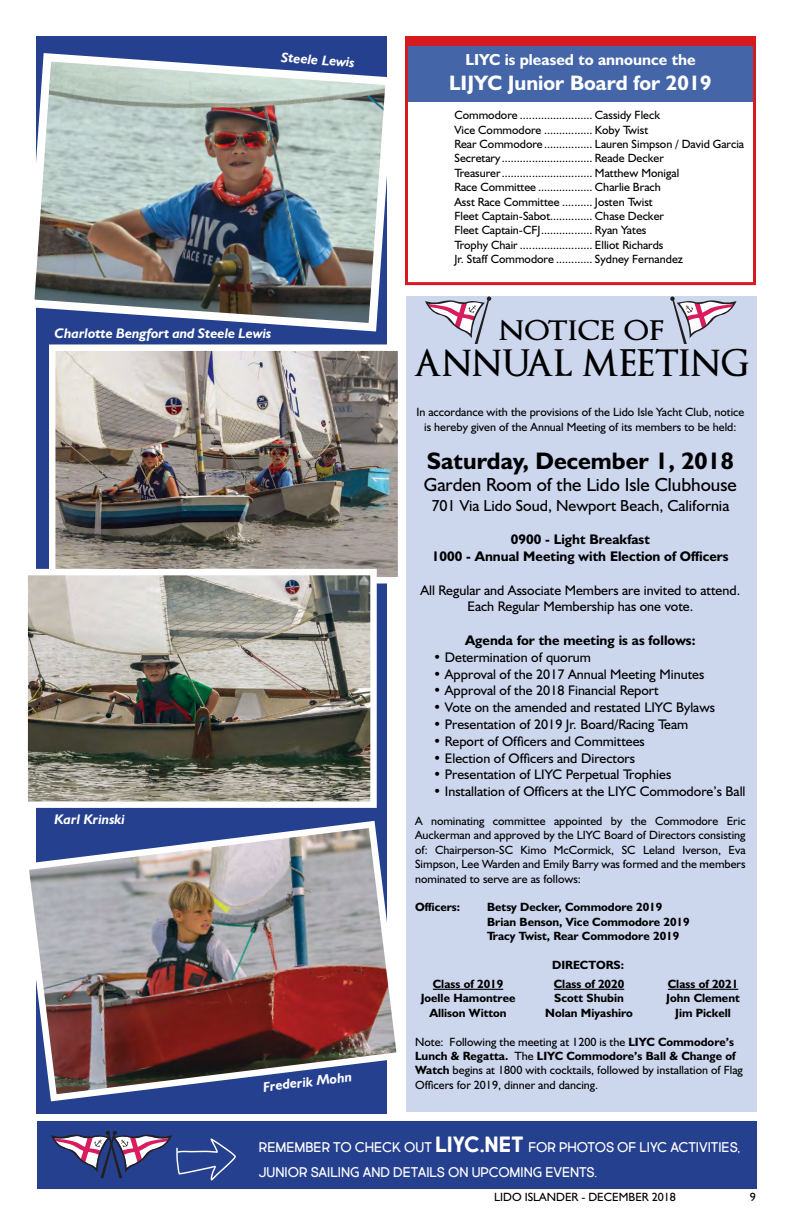
<style>
.page{position:relative;width:792px;height:1224px;background:#fff}
.page>*{position:absolute;margin:0;border:0;box-sizing:border-box;transform-origin:0 0}
.t1{font:600 36px/34px "Optimus Princeps";color:#000;text-align:center}
.t2{font:700 24px "Humanist 521 BT";color:#000}
.t3{font:700 21px "Humanist 521 BT";color:#fff}
.t4{font:19px "Humanist 521 BT";color:#000}
.t5{font:16px "Humanist 521 BT";color:#000}
.t6{font:700 16px "Humanist 521 BT";color:#fff}
.t7{font:14px/16.8px "Humanist 521 BT";color:#000;text-align:center}
.t8{font:14px/25px "Market Fresh All Caps";color:#fff}
.t9{font:700 14px/16.8px "Humanist 521 BT";color:#000;text-align:center}
.t10{font:italic 700 14px "Humanist 521 BT";color:#fff}
.t11{font:12px/14.4px "Humanist 521 BT";color:#000}
.t12{font:700 12px/14.4px "Humanist 521 BT";color:#000}
.s1{font-weight:700}
.s2{font-family:"Market Fresh Bold All Caps";font-size:22px}
</style>
<div class="page">
<div style="left:36px;top:36px;width:351px;height:1077px;background:#25408f"></div>
<img style="left:56px;top:351px;width:341px;height:226px">
<div style="left:49px;top:344px;width:355px;height:240px;border:6px solid #fff"></div>
<img style="left:28px;top:576px;width:342px;height:225px">
<div style="left:21px;top:569px;width:356px;height:239px;border:6px solid #fff"></div>
<img style="left:34px;top:53px;width:353px;height:279px">
<img style="left:29px;top:820px;width:368px;height:282px">
<div style="left:405px;top:36px;width:351px;height:66px;background:#4465a7"></div>
<div style="left:406px;top:296px;width:351px;height:816px;background:#ccd7ee"></div>
<hr style="left:433px;top:989px;width:70px;height:1px;background:#000">
<hr style="left:554px;top:989px;width:70px;height:1px;background:#000">
<hr style="left:668px;top:989px;width:70px;height:1px;background:#000">
<div style="left:37px;top:1121px;width:720px;height:68px;background:#25408f"></div>
<svg style="left:670px;top:296px;width:67px;height:48px"></svg>
<div style="left:405px;top:36px;width:351px;height:249px;border:3px solid #d71920"></div>
<div style="left:405px;top:36px;width:351px;height:9px;background:#d71920"></div>
<svg style="left:425px;top:296px;width:66px;height:48px"></svg>
<svg style="left:51px;top:1131px;width:121px;height:47px"></svg>
<p class="t10" style="left:282px;top:48px;width:75px;rotate:4deg">Steele Lewis</p>
<p class="t10" style="left:55px;top:325px;width:218px">Charlotte Bengfort and Steele Lewis</p>
<p class="t10" style="left:55px;top:810px;width:72px">Karl Krinski</p>
<p class="t10" style="left:262px;top:1078px;width:91px;rotate:-7deg">Frederik Mohn</p>
<h3 class="t6" style="left:465px;top:50px;width:232px">LIYC is pleased to announce the</h3>
<h3 class="t3" style="left:449px;top:70px;width:264px">LIJYC Junior Board for 2019</h3>
<p class="t11" style="left:454px;top:108px;width:291px">Commodore ........................ Cassidy Fleck<br>Vice Commodore ................ Koby Twist<br>Rear Commodore................ Lauren Simpson / David Garcia Secretary .............................. Reade Decker Treasurer.............................. Matthew Monigal<br>Race Committee .................. Charlie Brach<br>Asst Race Committee .......... Josten Twist<br>Fleet Captain-Sabot.............. Chase Decker<br>Fleet Captain-CFJ................. Ryan Yates<br>Trophy Chair ........................ Elliot Richards<br>Jr. Staff Commodore ............ Sydney Fernandez</p>
<h1 class="t1" style="left:413px;top:313px;width:338px">notice of<br>ANNUAL MEETING</h1>
<p class="t11" style="left:416px;top:405px;width:329px;text-align:center">In accordance with the provisions of the Lido Isle Yacht Club, notice is hereby given of the Annual Meeting of its members to be held:</p>
<h2 class="t2" style="left:427px;top:446px;width:308px">Saturday, December 1, 2018</h2>
<h3 class="t4" style="left:424px;top:473px;width:314px">Garden Room of the Lido Isle Clubhouse</h3>
<h3 class="t5" style="left:431px;top:495px;width:299px">701 Via Lido Soud, Newport Beach, California</h3>
<p class="t9" style="left:432px;top:531px;width:298px">0900 - Light Breakfast<br>1000 - Annual Meeting with Election of Officers</p>
<p class="t7" style="left:421px;top:581px;width:321px">All Regular and Associate Members are invited to attend.<br>Each Regular Membership has one vote.</p>
<p class="t9" style="left:465px;top:632px;width:232px">Agenda for the meeting is as follows:</p>
<p class="t7" style="left:433px;top:648px;width:159px">• Determination of quorum</p>
<p class="t7" style="left:433px;top:665px;width:273px">• Approval of the 2017 Annual Meeting Minutes</p>
<p class="t7" style="left:433px;top:682px;width:227px">• Approval of the 2018 Financial Report</p>
<p class="t7" style="left:433px;top:699px;width:284px">• Vote on the amended and restated LIYC Bylaws</p>
<p class="t7" style="left:433px;top:716px;width:257px">• Presentation of 2019 Jr. Board/Racing Team</p>
<p class="t7" style="left:433px;top:732px;width:213px">• Report of Officers and Committees</p>
<p class="t7" style="left:433px;top:749px;width:204px">• Election of Officers and Directors</p>
<p class="t7" style="left:433px;top:766px;width:240px">• Presentation of LIYC Perpetual Trophies</p>
<p class="t7" style="left:433px;top:783px;width:314px">• Installation of Officers at the LIYC Commodore’s Ball</p>
<p class="t11" style="left:415px;top:814px;width:332px;text-align:justify">A nominating committee appointed by the Commodore Eric Auckerman and approved by the LIYC Board of Directors consisting of: Chairperson-SC Kimo McCormick, SC Leland Iverson, Eva Simpson, Lee Warden and Emily Barry was formed and the members nominated to serve are as follows:</p>
<p class="t12" style="left:415px;top:900px;width:47px">Officers:</p>
<p class="t12" style="left:487px;top:900px;width:204px">Betsy Decker, Commodore 2019<br>Brian Benson, Vice Commodore 2019<br>Tracy Twist, Rear Commodore 2019</p>
<p class="t12" style="left:552px;top:957px;width:73px">DIRECTORS:</p>
<p class="t12" style="left:433px;top:976px;width:72px">Class of 2019</p>
<p class="t12" style="left:554px;top:976px;width:72px">Class of 2020</p>
<p class="t12" style="left:668px;top:976px;width:72px">Class of 2021</p>
<p class="t12" style="left:421px;top:991px;width:96px">Joelle Hamontree</p>
<p class="t12" style="left:554px;top:991px;width:71px">Scott Shubin</p>
<p class="t12" style="left:666px;top:991px;width:75px">John Clement</p>
<p class="t12" style="left:430px;top:1005px;width:79px">Allison Witton</p>
<p class="t12" style="left:545px;top:1005px;width:89px">Nolan Miyashiro</p>
<p class="t12" style="left:675px;top:1005px;width:57px">Jim Pickell</p>
<p class="t11" style="left:415px;top:1034px;width:329px">Note: Following the meeting at 1200 is the <span class="s1">LIYC Commodore’s Lunch &amp; Regatta.</span> The <span class="s1">LIYC Commodore’s Ball &amp; Change of Watch</span> begins at 1800 with cocktails, followed by installation of Flag Officers for 2019, dinner and dancing.</p>
<p class="t8" style="left:259px;top:1134px;width:482px">REMEMBER TO CHECK OUT <span class="s2">LIYC.net</span> FOR PHOTOS OF LIYC ACTIVITIES,<br>JUNIOR SAILING AND DETAILS ON UPCOMING EVENTS.</p>
<p class="t11" style="left:494px;top:1190px;width:183px">LIDO ISLANDER - DECEMBER 2018</p>
<p class="t11" style="left:750px;top:1190px;width:8px">9</p>
</div>
